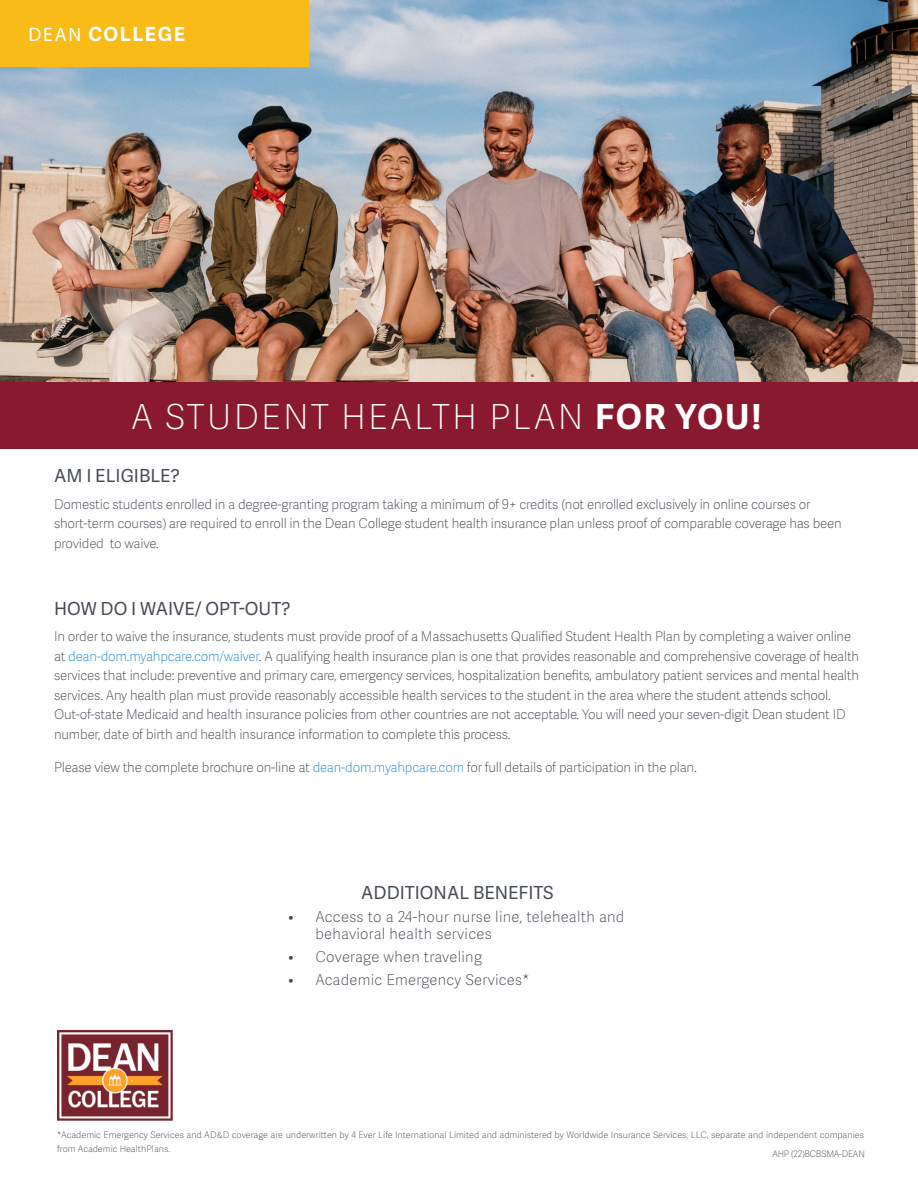
<style>
.page{position:relative;width:918px;height:1188px;background:#fff}
.page>*{position:absolute;margin:0;border:0;box-sizing:border-box;transform-origin:0 0}
.t1{font:100 34.5px "Adelle Sans";letter-spacing:.06em;color:#fff}
.t2{font:700 19.5px "Adelle Sans";letter-spacing:.075em;color:#fff}
.t3{font:18px "Adelle Sans";color:#464b54}
.t4{font:100 15px/16.5px "Adelle Sans";letter-spacing:.02em;color:#464b54}
.regtext{font:100 13.5px/19.5px "Adelle Sans";letter-spacing:-.015em;color:#464b54}
.regtext-2{font:100 13.05px "Adelle Sans";letter-spacing:-.015em;color:#464b54}
.t5{font:100 9px/13.5px "Adelle Sans";color:#464b54}
.t6{font:100 9px "Adelle Sans";letter-spacing:-.02em;color:#464b54}
.s1{font-family:"Myriad Pro";font-weight:400}
.s2{font-weight:700}
.s3{color:#2a8ccb}
</style>
<div class="page">
<img style="left:0;top:0;width:918px;height:382px">
<div style="left:0;top:382px;width:918px;height:67px;background:#89192e"></div>
<div style="left:0;top:0;width:309px;height:67px;background:#f9bb17"></div>
<img style="left:57px;top:1030px;width:116px;height:90px">
<p class="t2" style="left:28px;top:19px;width:158px"><span class="s1">DEAN</span> COLLEGE</p>
<p class="t1" style="left:131px;top:396px;width:632px">A STUDENT HEALTH PLAN <span class="s2">FOR YOU!</span></p>
<p class="t3" style="left:54px;top:463px;width:127px">AM I ELIGIBLE?</p>
<p class="regtext" style="left:54px;top:495px;width:789px">Domestic students enrolled in a degree-granting program taking a minimum of 9+ credits (not enrolled exclusively in online courses or short-term courses) are required to enroll in the Dean College student health insurance plan unless proof of comparable coverage has been</p>
<p class="regtext-2" style="left:54px;top:535px;width:106px">provided to waive.</p>
<p class="t3" style="left:54px;top:596px;width:238px">HOW DO I WAIVE/ OPT-OUT?</p>
<p class="regtext" style="left:54px;top:627px;width:807px">In order to waive the insurance, students must provide proof of a Massachusetts Qualified Student Health Plan by completing a waiver online at <span class="s3">dean-dom.myahpcare.com/waiver</span>. A qualifying health insurance plan is one that provides reasonable and comprehensive coverage of health services that include: preventive and primary care, emergency services, hospitalization benefits, ambulatory patient services and mental health services. Any health plan must provide reasonably accessible health services to the student in the area where the student attends school.<br>Out-of-state Medicaid and health insurance policies from other countries are not acceptable. You will need your seven-digit Dean student ID number, date of birth and health insurance information to complete this process.</p>
<p class="regtext" style="left:54px;top:758px;width:644px">Please view the complete brochure on-line at <span class="s3">dean-dom.myahpcare.com</span> for full details of participation in the plan.</p>
<p class="t3" style="left:361px;top:880px;width:194px">ADDITIONAL BENEFITS</p>
<p class="t4" style="left:315px;top:909px;width:311px;text-indent:-27px">• Access to a 24-hour nurse line, telehealth and behavioral health services</p>
<p class="t4" style="left:288px;top:949px;width:195px">• Coverage when traveling</p>
<p class="t4" style="left:288px;top:972px;width:242px">• Academic Emergency Services*</p>
<p class="t5" style="left:57px;top:1129px;width:808px">*Academic Emergency Services and AD&amp;D coverage are underwritten by 4 Ever Life International Limited and administered by Worldwide Insurance Services, LLC, separate and independent companies from Academic HealthPlans.</p>
<p class="t6" style="left:772px;top:1149px;width:94px">AHP (22)BCBSMA-DEAN</p>
</div>
